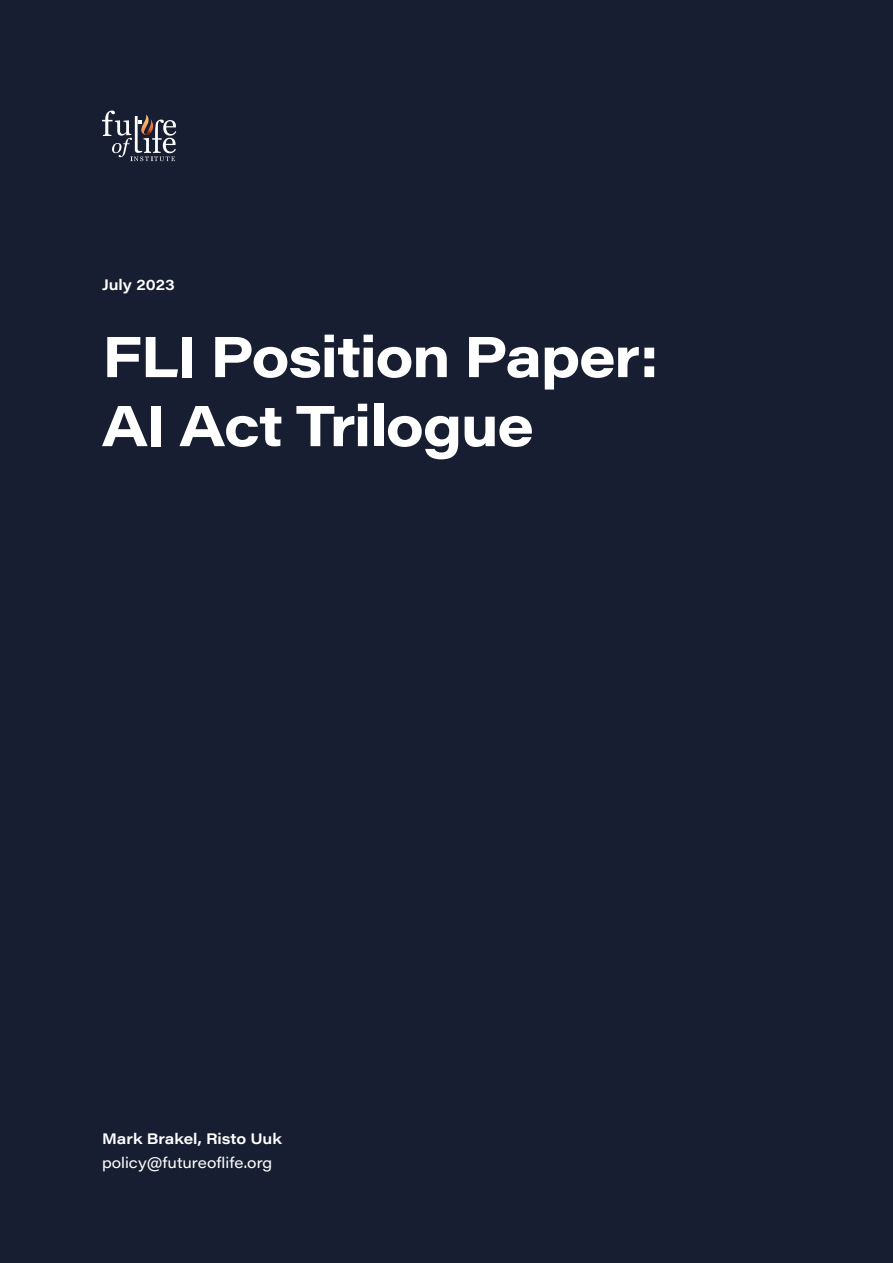
<style>
.page{position:relative;width:893px;height:1263px;background:#171e31}
.page>*{position:absolute;margin:0;border:0;box-sizing:border-box;transform-origin:0 0}
.t1{font:700 57px/69px "Acumin Pro Wide";letter-spacing:-.025em;color:#fff}
.t2{font:600 15px "Acumin Pro Wide";color:#fff}
.t3{font:15px "Acumin Pro Wide";color:#fff}
</style>
<div class="page">
<svg style="left:102px;top:111px;width:74px;height:50px"></svg>
<p class="t2" style="left:102px;top:274px;width:74px">July 2023</p>
<p class="t1" style="left:102px;top:319px;width:558px">FLI Position Paper:<br>AI Act Trilogue</p>
<p class="t2" style="left:102px;top:1128px;width:181px">Mark Brakel, Risto Uuk</p>
<p class="t3" style="left:102px;top:1152px;width:172px">policy@futureoflife.org</p>
</div>
